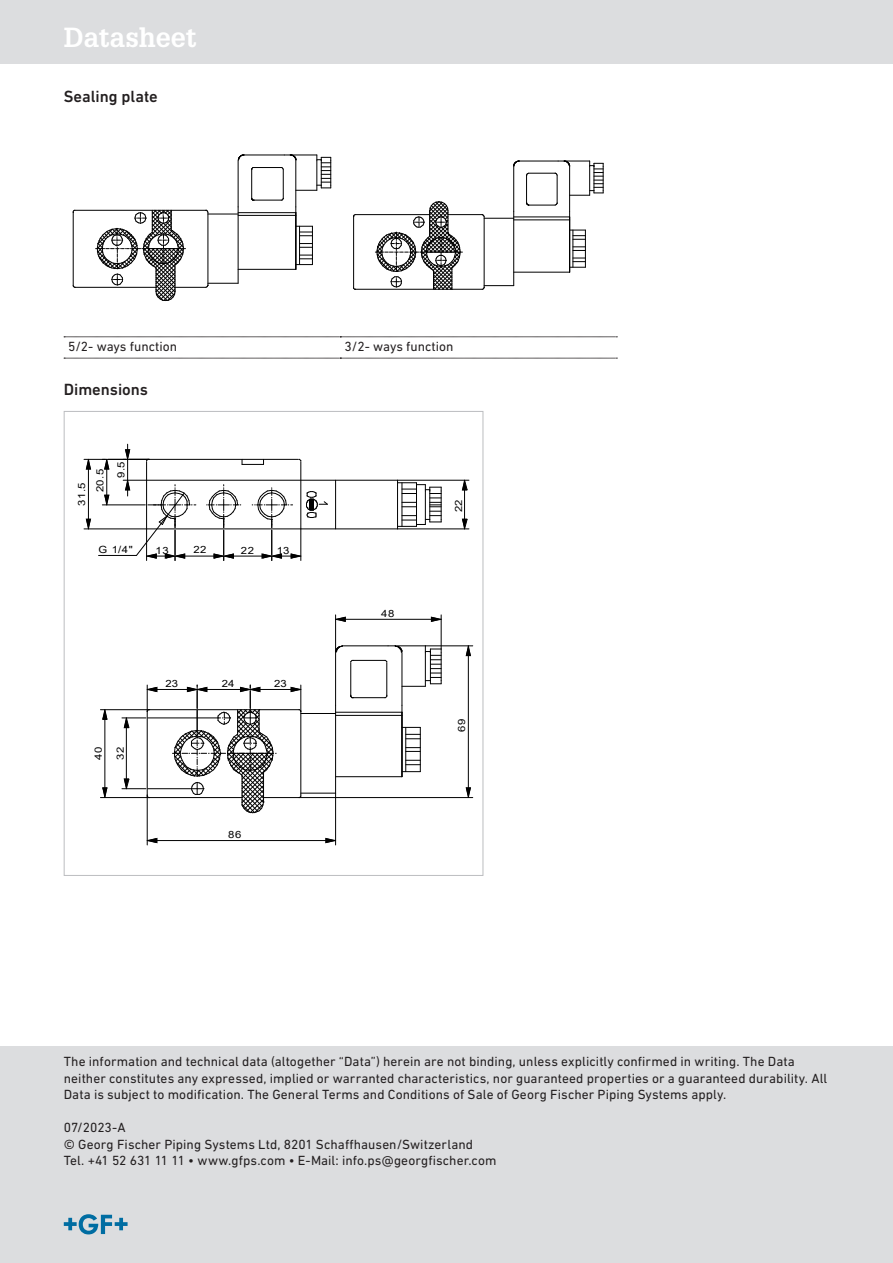
<style>
.page{position:relative;width:893px;height:1263px;background:#fff}
.page>*{position:absolute;margin:0;border:0;box-sizing:border-box;transform-origin:0 0}
.t1{font:700 27px "Glypha LT Pro";color:#fff}
.Überschrift_4__oNr{font:500 16.5px "DIN Next W1 G";color:#231f20}
.Grundtext{font:13.5px/16.5px "DIN Next W1 G";letter-spacing:.005em;color:#231f20}
.t2{font:9.9px "Arial";letter-spacing:.055em;color:#000;scale:1.14 1}
</style>
<div class="page">
<div style="left:0;top:1046px;width:893px;height:217px;background:#dcdddf"></div>
<div style="left:0;top:0;width:893px;height:64px;background:#dcdddf"></div>
<svg style="left:64px;top:1214px;width:64px;height:20px"></svg>
<svg style="left:64px;top:337px;width:552px;height:1px"></svg>
<svg style="left:64px;top:358px;width:552px;height:1px"></svg>
<svg style="left:238px;top:155px;width:6px;height:6px"></svg>
<hr style="left:208px;top:212px;width:1px;height:73px;background:#000">
<hr style="left:238px;top:215px;width:58px;height:1px;background:#000">
<hr style="left:238px;top:207px;width:1px;height:76px;background:#000">
<hr style="left:312px;top:226px;width:1px;height:39px;background:#000">
<hr style="left:299px;top:226px;width:1px;height:39px;background:#000">
<svg style="left:300px;top:243px;width:12px;height:5px"></svg>
<svg style="left:297px;top:226px;width:15px;height:10px"></svg>
<svg style="left:297px;top:255px;width:15px;height:10px"></svg>
<hr style="left:238px;top:161px;width:1px;height:46px;background:#000">
<hr style="left:244px;top:155px;width:40px;height:1px;background:#000">
<hr style="left:296px;top:161px;width:1px;height:46px;background:#000">
<hr style="left:284px;top:155px;width:33px;height:1px;background:#000">
<svg style="left:290px;top:155px;width:41px;height:36px"></svg>
<svg style="left:251px;top:167px;width:33px;height:34px"></svg>
<hr style="left:296px;top:213px;width:1px;height:56px;background:#000">
<hr style="left:238px;top:212px;width:58px;height:1px;background:#000">
<hr style="left:238px;top:269px;width:58px;height:1px;background:#000">
<hr style="left:73px;top:212px;width:1px;height:73px;background:#000">
<hr style="left:208px;top:214px;width:30px;height:1px;background:#000">
<hr style="left:208px;top:283px;width:30px;height:1px;background:#000">
<hr style="left:75px;top:210px;width:131px;height:1px;background:#000">
<hr style="left:175px;top:287px;width:31px;height:1px;background:#000">
<hr style="left:75px;top:287px;width:81px;height:1px;background:#000">
<svg style="left:96px;top:210px;width:90px;height:91px"></svg>
<svg style="left:513px;top:161px;width:6px;height:6px"></svg>
<hr style="left:484px;top:217px;width:1px;height:70px;background:#000">
<hr style="left:514px;top:220px;width:56px;height:1px;background:#000">
<hr style="left:513px;top:211px;width:1px;height:75px;background:#000">
<hr style="left:585px;top:230px;width:1px;height:37px;background:#000">
<hr style="left:573px;top:230px;width:1px;height:37px;background:#000">
<svg style="left:573px;top:247px;width:12px;height:4px"></svg>
<svg style="left:570px;top:230px;width:15px;height:10px"></svg>
<svg style="left:570px;top:258px;width:15px;height:10px"></svg>
<hr style="left:513px;top:167px;width:1px;height:44px;background:#000">
<hr style="left:519px;top:161px;width:39px;height:1px;background:#000">
<hr style="left:569px;top:167px;width:1px;height:44px;background:#000">
<hr style="left:558px;top:161px;width:32px;height:1px;background:#000">
<svg style="left:566px;top:161px;width:38px;height:35px"></svg>
<svg style="left:526px;top:173px;width:32px;height:33px"></svg>
<hr style="left:569px;top:217px;width:1px;height:55px;background:#000">
<hr style="left:514px;top:217px;width:56px;height:1px;background:#000">
<hr style="left:514px;top:272px;width:56px;height:1px;background:#000">
<hr style="left:353px;top:217px;width:1px;height:70px;background:#000">
<hr style="left:484px;top:218px;width:30px;height:1px;background:#000">
<hr style="left:484px;top:285px;width:30px;height:1px;background:#000">
<hr style="left:448px;top:214px;width:34px;height:1px;background:#000">
<hr style="left:355px;top:214px;width:75px;height:1px;background:#000">
<hr style="left:452px;top:289px;width:30px;height:1px;background:#000">
<hr style="left:355px;top:289px;width:97px;height:1px;background:#000">
<svg style="left:375px;top:201px;width:87px;height:89px"></svg>
<svg style="left:335px;top:646px;width:8px;height:7px"></svg>
<hr style="left:301px;top:712px;width:1px;height:83px;background:#000">
<hr style="left:336px;top:715px;width:66px;height:1px;background:#000">
<hr style="left:335px;top:705px;width:1px;height:88px;background:#000">
<svg style="left:403px;top:727px;width:17px;height:1px"></svg>
<svg style="left:403px;top:771px;width:17px;height:1px"></svg>
<hr style="left:420px;top:727px;width:1px;height:45px;background:#000">
<hr style="left:405px;top:727px;width:1px;height:45px;background:#000">
<svg style="left:406px;top:747px;width:14px;height:5px"></svg>
<svg style="left:406px;top:734px;width:14px;height:5px"></svg>
<svg style="left:406px;top:760px;width:14px;height:5px"></svg>
<hr style="left:335px;top:653px;width:1px;height:52px;background:#000">
<hr style="left:343px;top:646px;width:45px;height:1px;background:#000">
<hr style="left:402px;top:653px;width:1px;height:52px;background:#000">
<hr style="left:388px;top:646px;width:37px;height:1px;background:#000">
<svg style="left:397px;top:646px;width:45px;height:41px"></svg>
<hr style="left:335px;top:480px;width:1px;height:49px;background:#000">
<hr style="left:147px;top:529px;width:251px;height:1px;background:#000">
<hr style="left:147px;top:480px;width:251px;height:1px;background:#000">
<hr style="left:397px;top:480px;width:1px;height:49px;background:#000">
<svg style="left:398px;top:482px;width:44px;height:45px"></svg>
<hr style="left:301px;top:462px;width:1px;height:67px;background:#000">
<hr style="left:353px;top:660px;width:32px;height:1px;background:#000">
<hr style="left:387px;top:663px;width:1px;height:33px;background:#000">
<hr style="left:353px;top:697px;width:32px;height:1px;background:#000">
<hr style="left:350px;top:663px;width:1px;height:33px;background:#000">
<hr style="left:402px;top:712px;width:1px;height:65px;background:#000">
<hr style="left:336px;top:712px;width:66px;height:1px;background:#000">
<hr style="left:336px;top:776px;width:66px;height:1px;background:#000">
<hr style="left:147px;top:712px;width:1px;height:83px;background:#000">
<hr style="left:301px;top:713px;width:35px;height:1px;background:#000">
<hr style="left:301px;top:793px;width:35px;height:1px;background:#000">
<hr style="left:149px;top:709px;width:150px;height:1px;background:#000">
<hr style="left:264px;top:797px;width:35px;height:1px;background:#000">
<hr style="left:149px;top:797px;width:93px;height:1px;background:#000">
<hr style="left:149px;top:459px;width:149px;height:1px;background:#000">
<svg style="left:242px;top:459px;width:22px;height:6px"></svg>
<hr style="left:126px;top:726px;width:1px;height:54px;background:#000">
<hr style="left:148px;top:718px;width:70px;height:1px;background:#000">
<hr style="left:148px;top:788px;width:43px;height:1px;background:#000">
<svg style="left:122px;top:778px;width:24px;height:11px"></svg>
<hr style="left:105px;top:718px;width:1px;height:71px;background:#000">
<svg style="left:102px;top:710px;width:6px;height:10px"></svg>
<svg style="left:102px;top:787px;width:6px;height:10px"></svg>
<hr style="left:100px;top:709px;width:49px;height:1px;background:#000">
<hr style="left:100px;top:797px;width:49px;height:1px;background:#000">
<hr style="left:464px;top:489px;width:1px;height:31px;background:#000">
<svg style="left:462px;top:481px;width:6px;height:9px"></svg>
<svg style="left:462px;top:519px;width:6px;height:10px"></svg>
<hr style="left:398px;top:480px;width:71px;height:1px;background:#000">
<hr style="left:398px;top:529px;width:71px;height:1px;background:#000">
<hr style="left:468px;top:654px;width:1px;height:135px;background:#000">
<svg style="left:466px;top:645px;width:5px;height:11px"></svg>
<svg style="left:466px;top:787px;width:5px;height:10px"></svg>
<hr style="left:425px;top:646px;width:48px;height:1px;background:#000">
<hr style="left:299px;top:797px;width:174px;height:1px;background:#000">
<hr style="left:344px;top:619px;width:89px;height:1px;background:#000">
<svg style="left:336px;top:616px;width:10px;height:6px"></svg>
<svg style="left:431px;top:616px;width:10px;height:6px"></svg>
<hr style="left:335px;top:615px;width:1px;height:37px;background:#000">
<hr style="left:441px;top:615px;width:1px;height:34px;background:#000">
<hr style="left:156px;top:689px;width:33px;height:1px;background:#000">
<svg style="left:122px;top:685px;width:35px;height:43px"></svg>
<hr style="left:156px;top:840px;width:171px;height:1px;background:#000">
<svg style="left:148px;top:838px;width:9px;height:5px"></svg>
<svg style="left:325px;top:838px;width:10px;height:5px"></svg>
<hr style="left:147px;top:795px;width:1px;height:50px;background:#000">
<hr style="left:335px;top:793px;width:1px;height:52px;background:#000">
<hr style="left:232px;top:556px;width:31px;height:1px;background:#000">
<svg style="left:252px;top:488px;width:76px;height:72px"></svg>
<hr style="left:183px;top:556px;width:32px;height:1px;background:#000">
<svg style="left:207px;top:485px;width:34px;height:75px"></svg>
<svg style="left:84px;top:444px;width:112px;height:116px"></svg>
<hr style="left:259px;top:689px;width:33px;height:1px;background:#000">
<svg style="left:291px;top:685px;width:11px;height:27px"></svg>
<svg style="left:172px;top:685px;width:105px;height:128px"></svg>
<h1 class="t1" style="left:64px;top:20px;width:134px">Datasheet</h1>
<p class="Überschrift_4__oNr" style="left:64px;top:86px;width:96px">Sealing plate</p>
<p class="Grundtext" style="left:68px;top:338px;width:110px">5/2- ways function</p>
<p class="Grundtext" style="left:344px;top:338px;width:110px">3/2- ways function</p>
<p class="Überschrift_4__oNr" style="left:64px;top:380px;width:86px">Dimensions</p>
<p class="t2" style="left:75px;top:506px;width:22px;rotate:-90deg">31.5</p>
<p class="t2" style="left:93px;top:492px;width:22px;rotate:-90deg">20.5</p>
<p class="t2" style="left:114px;top:478px;width:16px;rotate:-90deg">9.5</p>
<p class="t2" style="left:99px;top:543px;width:32px">G 1/4"</p>
<p class="t2" style="left:155px;top:543px;width:13px">13</p>
<p class="t2" style="left:193px;top:543px;width:13px">22</p>
<p class="t2" style="left:241px;top:543px;width:13px">22</p>
<p class="t2" style="left:277px;top:543px;width:13px">13</p>
<p class="t2" style="left:91px;top:760px;width:13px;rotate:-90deg">40</p>
<p class="t2" style="left:114px;top:760px;width:13px;rotate:-90deg">32</p>
<p class="t2" style="left:166px;top:677px;width:13px">23</p>
<p class="t2" style="left:222px;top:677px;width:13px">24</p>
<p class="t2" style="left:274px;top:677px;width:13px">23</p>
<p class="t2" style="left:228px;top:828px;width:13px">86</p>
<p class="t2" style="left:381px;top:606px;width:13px">48</p>
<p class="t2" style="left:452px;top:512px;width:13px;rotate:-90deg">22</p>
<p class="t2" style="left:455px;top:732px;width:13px;rotate:-90deg">69</p>
<p class="Grundtext" style="left:64px;top:1053px;width:765px">The information and technical data (altogether “Data”) herein are not binding, unless explicitly confirmed in writing. The Data neither constitutes any expressed, implied or warranted characteristics, nor guaranteed properties or a guaranteed durability. All<br>Data is subject to modification. The General Terms and Conditions of Sale of Georg Fischer Piping Systems apply.</p>
<p class="Grundtext" style="left:64px;top:1119px;width:434px">07/2023-A<br>© Georg Fischer Piping Systems Ltd, 8201 Schaffhausen/Switzerland<br>Tel. +41 52 631 11 11 • www.gfps.com • E-Mail: info.ps@georgfischer.com</p>
</div>
